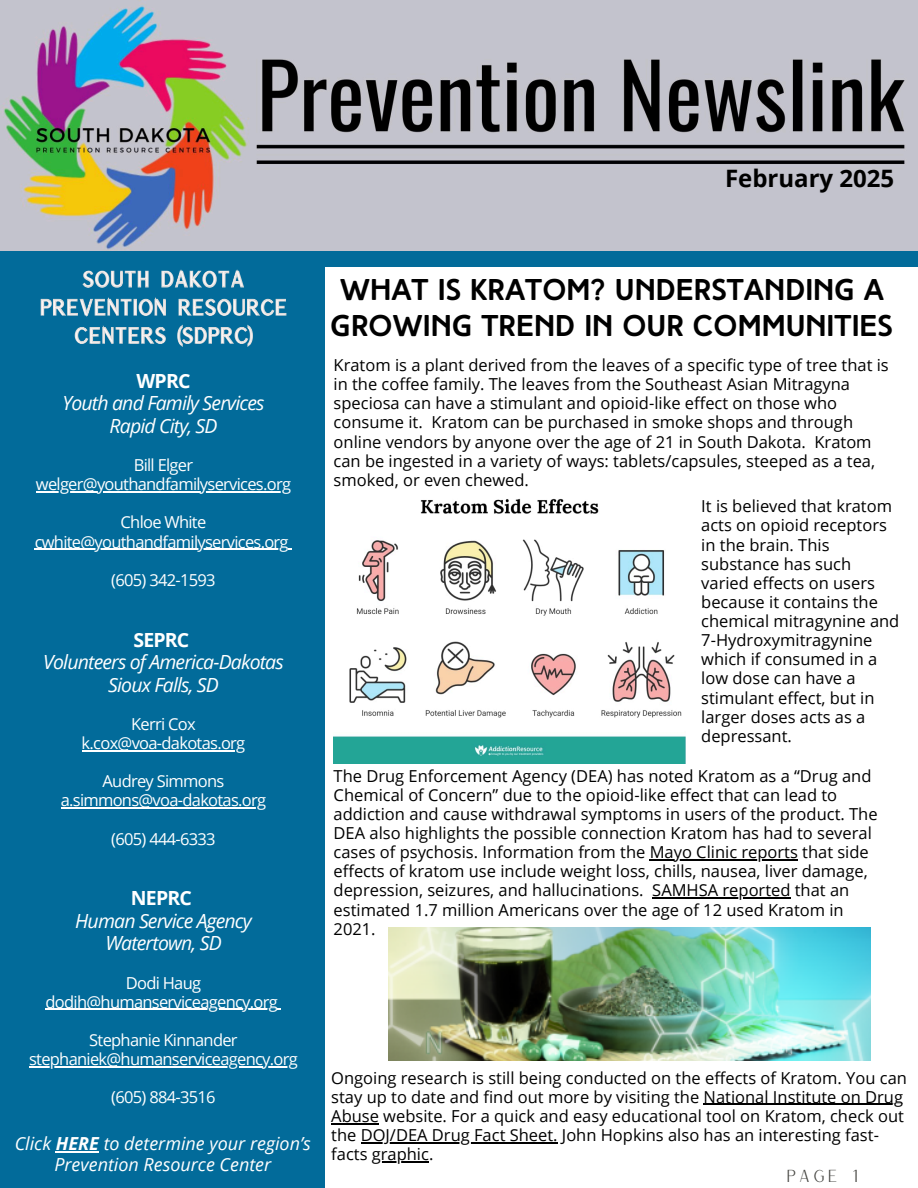
<style>
.page{position:relative;width:918px;height:1188px;background:#fff}
.page>*{position:absolute;margin:0;border:0;box-sizing:border-box;transform-origin:0 0}
.t1{font:700 30px/36px "High Tide";color:#000;text-align:center}
.t2{font:700 24px "Open Sans";color:#000}
.t3{font:20.4px/28.2px "Versailles";color:#fff9f9;text-align:center}
.t4{font:italic 19.5px/22.5px "Open Sans";letter-spacing:-.045em;color:#fff;text-align:center}
.t5{font:italic 18px/21.3px "Open Sans";color:#fff;text-align:center}
.t6{font:16.95px "Versailles";color:#444440}
.t7{font:16.5px/19.2px "Open Sans";color:#000}
.t8{font:16.5px "Open Sans";letter-spacing:-.04em;color:#fff}
.s1{font-weight:700;font-style:normal}
.s2{font-weight:700}
</style>
<div class="page">
<div style="left:0;top:259px;width:325px;height:929px;background:#026b9a"></div>
<div style="left:0;top:251px;width:918px;height:16px;background:#026b9a"></div>
<img style="left:0;top:1px;width:918px;height:250px">
<img style="left:389px;top:928px;width:481px;height:133px">
<img style="left:334px;top:498px;width:352px;height:266px">
<hr style="left:36px;top:491px;width:254px;height:1px;background:#fff">
<hr style="left:35px;top:549px;width:253px;height:1px;background:#fff">
<hr style="left:82px;top:750px;width:163px;height:1px;background:#fff">
<hr style="left:61px;top:807px;width:205px;height:2px;background:#fff">
<hr style="left:46px;top:1009px;width:231px;height:1px;background:#fff">
<hr style="left:29px;top:1066px;width:268px;height:1px;background:#fff">
<svg style="left:40px;top:269px;width:247px;height:78px"></svg>
<hr style="left:650px;top:859px;width:148px;height:1px;background:#000">
<hr style="left:652px;top:898px;width:139px;height:1px;background:#000">
<hr style="left:704px;top:1104px;width:199px;height:1px;background:#000">
<hr style="left:331px;top:1123px;width:48px;height:1px;background:#000">
<hr style="left:361px;top:1142px;width:197px;height:1px;background:#000">
<hr style="left:372px;top:1161px;width:57px;height:1px;background:#000">
<hr style="left:56px;top:1151px;width:43px;height:1px;background:#fff">
<p class="t2" style="left:725px;top:161px;width:171px">February 2025</p>
<p class="t3" style="left:40px;top:264px;width:249px">SOUTH DAKOTA<br>PREVENTION RESOURCE<br>CENTERS (SDPRC)</p>
<h2 class="t4" style="left:63px;top:369px;width:204px"><span class="s1">WPRC<br></span>Youth and Family Services<br>Rapid City, SD</h2>
<p class="t8" style="left:134px;top:453px;width:61px">Bill Elger</p>
<p class="t8" style="left:36px;top:473px;width:257px">welger@youthandfamilyservices.org</p>
<h3 class="t8" style="left:121px;top:511px;width:87px">Chloe White</h3>
<h4 class="t8" style="left:35px;top:530px;width:255px">cwhite@youthandfamilyservices.org</h4>
<p class="t8" style="left:111px;top:568px;width:106px">(605) 342-1593</p>
<p class="t4" style="left:43px;top:628px;width:242px"><span class="s1">SEPRC<br></span>Volunteers of America-Dakotas<br>Sioux Falls, SD</p>
<p class="t8" style="left:131px;top:712px;width:66px">Kerri Cox</p>
<p class="t8" style="left:82px;top:731px;width:165px">k.cox@voa-dakotas.org</p>
<p class="t8" style="left:103px;top:770px;width:123px">Audrey Simmons</p>
<h4 class="t8" style="left:61px;top:789px;width:207px">a.simmons@voa-dakotas.org</h4>
<p class="t8" style="left:111px;top:827px;width:106px">(605) 444-6333</p>
<p class="t4" style="left:75px;top:886px;width:178px"><span class="s1">NEPRC<br></span>Human Service Agency<br>Watertown, SD</p>
<p class="t8" style="left:126px;top:971px;width:77px">Dodi Haug</p>
<p class="t8" style="left:46px;top:990px;width:234px">dodih@humanserviceagency.org</p>
<p class="t8" style="left:89px;top:1028px;width:150px">Stephanie Kinnander</p>
<h4 class="t8" style="left:29px;top:1047px;width:270px">stephaniek@humanserviceagency.org</h4>
<p class="t8" style="left:111px;top:1086px;width:106px">(605) 884-3516</p>
<p class="t5" style="left:15px;top:1132px;width:298px">Click <span class="s2">HERE</span> to determine your region’s<br>Prevention Resource Center</p>
<p class="t1" style="left:331px;top:275px;width:564px">WHAT IS KRATOM? UNDERSTANDING A<br>GROWING TREND IN OUR COMMUNITIES</p>
<p class="t7" style="left:334px;top:355px;width:557px">Kratom is a plant derived from the leaves of a specific type of tree that is in the coffee family. The leaves from the Southeast Asian Mitragyna speciosa can have a stimulant and opioid-like effect on those who consume it. Kratom can be purchased in smoke shops and through online vendors by anyone over the age of 21 in South Dakota. Kratom can be ingested in a variety of ways: tablets/capsules, steeped as a tea, smoked, or even chewed.</p>
<h5 class="t7" style="left:701px;top:496px;width:200px">It is believed that kratom acts on opioid receptors in the brain. This substance has such varied effects on users because it contains the chemical mitragynine and<br>7-Hydroxymitragynine which if consumed in a low dose can have a stimulant effect, but in larger doses acts as a depressant.</h5>
<p class="t7" style="left:334px;top:766px;width:546px">The Drug Enforcement Agency (DEA) has noted Kratom as a “Drug and Chemical of Concern” due to the opioid-like effect that can lead to addiction and cause withdrawal symptoms in users of the product. The DEA also highlights the possible connection Kratom has had to several cases of psychosis. Information from the Mayo Clinic reports that side</p>
<h1 class="t7" style="left:334px;top:861px;width:536px">effects of kratom use include weight loss, chills, nausea, liver damage, depression, seizures, and hallucinations.</h1>
<p class="t7" style="left:334px;top:880px;width:517px;text-indent:319px">SAMHSA reported that an estimated 1.7 million Americans over the age of 12 used Kratom in<br>2021.</p>
<p class="t7" style="left:331px;top:1068px;width:577px">Ongoing research is still being conducted on the effects of Kratom. You can stay up to date and find out more by visiting the National Institute on Drug</p>
<p class="t7" style="left:331px;top:1106px;width:574px">Abuse website. For a quick and easy educational tool on Kratom, check out the DOJ/DEA Drug Fact Sheet. John Hopkins also has an interesting fast-</p>
<p class="t7" style="left:331px;top:1144px;width:104px">facts graphic.</p>
<p class="t6" style="left:786px;top:1165px;width:74px">PAGE 1</p>
</div>
